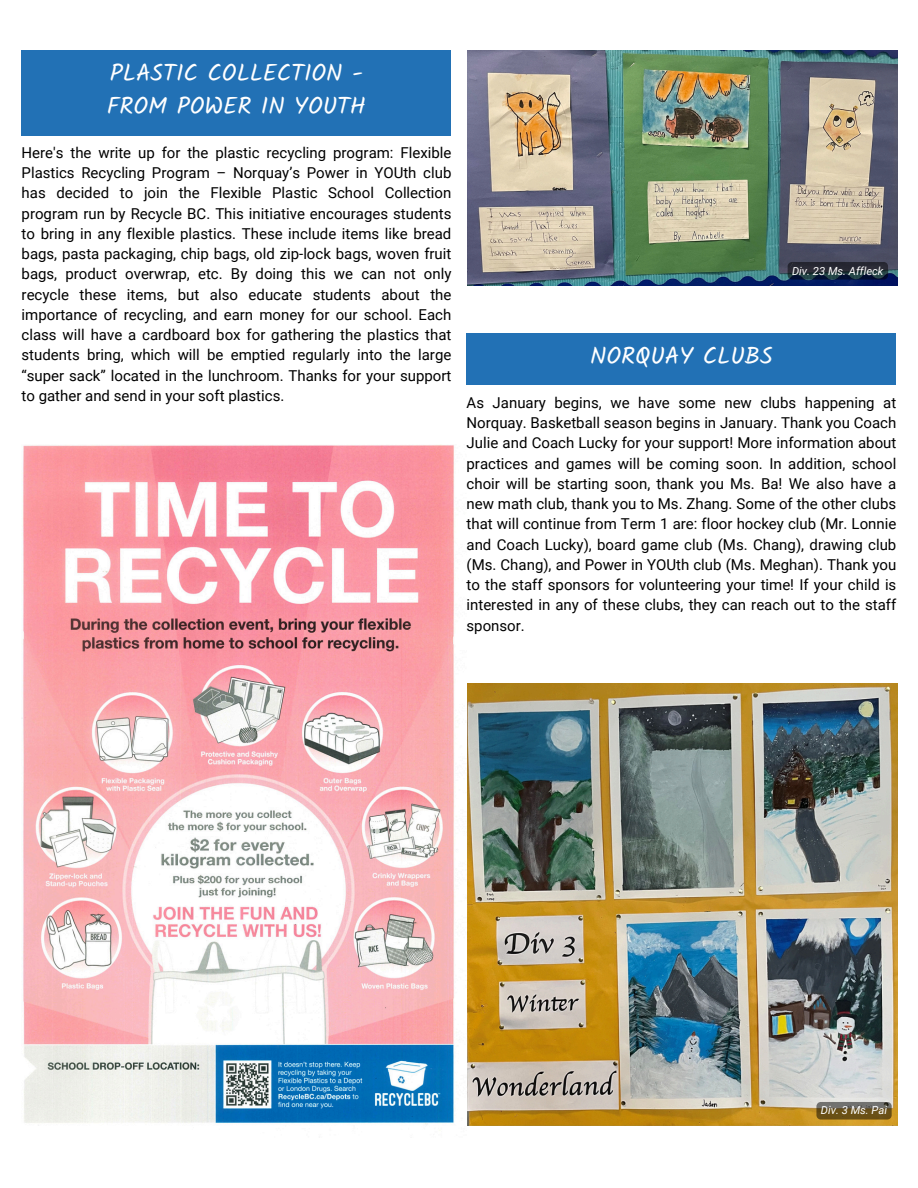
<style>
.page{position:relative;width:918px;height:1188px;background:#fff}
.page>*{position:absolute;margin:0;border:0;box-sizing:border-box;transform-origin:0 0}
.t1{font:24px/32.7px "Kalam";color:#fff}
.t2{font:15px/20.2px "Roboto";color:#000;text-align:justify}
.t3{font:italic 11.25px "Roboto";color:#fff}
</style>
<div class="page">
<div style="left:22px;top:50px;width:429px;height:86px;background:#2271b5"></div>
<img style="left:468px;top:50px;width:429px;height:235px">
<svg style="left:788px;top:262px;width:100px;height:18px;background:#1f2a37"></svg>
<img style="left:22px;top:445px;width:445px;height:680px">
<div style="left:467px;top:333px;width:429px;height:52px;background:#2271b5"></div>
<img style="left:468px;top:683px;width:429px;height:442px">
<svg style="left:816px;top:1102px;width:76px;height:18px"></svg>
<p class="t1" style="left:107px;top:57px;width:261px">PLASTIC COLLECTION -<br>FROM POWER IN YOUTH</p>
<h1 class="t2" style="left:22px;top:143px;width:431px">Here's the write up for the plastic recycling program: Flexible Plastics Recycling Program – Norquay’s Power in YOUth club has decided to join the Flexible Plastic School Collection program run by Recycle BC. This initiative encourages students to bring in any flexible plastics. These include items like bread bags, pasta packaging, chip bags, old zip-lock bags, woven fruit bags, product overwrap, etc. By doing this we can not only recycle these items, but also educate students about the importance of recycling, and earn money for our school. Each class will have a cardboard box for gathering the plastics that students bring, which will be emptied regularly into the large “super sack” located in the lunchroom. Thanks for your support to gather and send in your soft plastics.</h1>
<h2 class="t3" style="left:792px;top:264px;width:93px">Div. 23 Ms. Affleck</h2>
<p class="t1" style="left:590px;top:339px;width:184px">NORQUAY CLUBS</p>
<p class="t2" style="left:467px;top:393px;width:431px">As January begins, we have some new clubs happening at Norquay. Basketball season begins in January. Thank you Coach Julie and Coach Lucky for your support! More information about practices and games will be coming soon. In addition, school choir will be starting soon, thank you Ms. Ba! We also have a new math club, thank you to Ms. Zhang. Some of the other clubs that will continue from Term 1 are: floor hockey club (Mr. Lonnie and Coach Lucky), board game club (Ms. Chang), drawing club (Ms. Chang), and Power in YOUth club (Ms. Meghan). Thank you to the staff sponsors for volunteering your time! If your child is interested in any of these clubs, they can reach out to the staff sponsor.</p>
<p class="t3" style="left:821px;top:1104px;width:68px">Div. 3 Ms. Pai</p>
</div>
